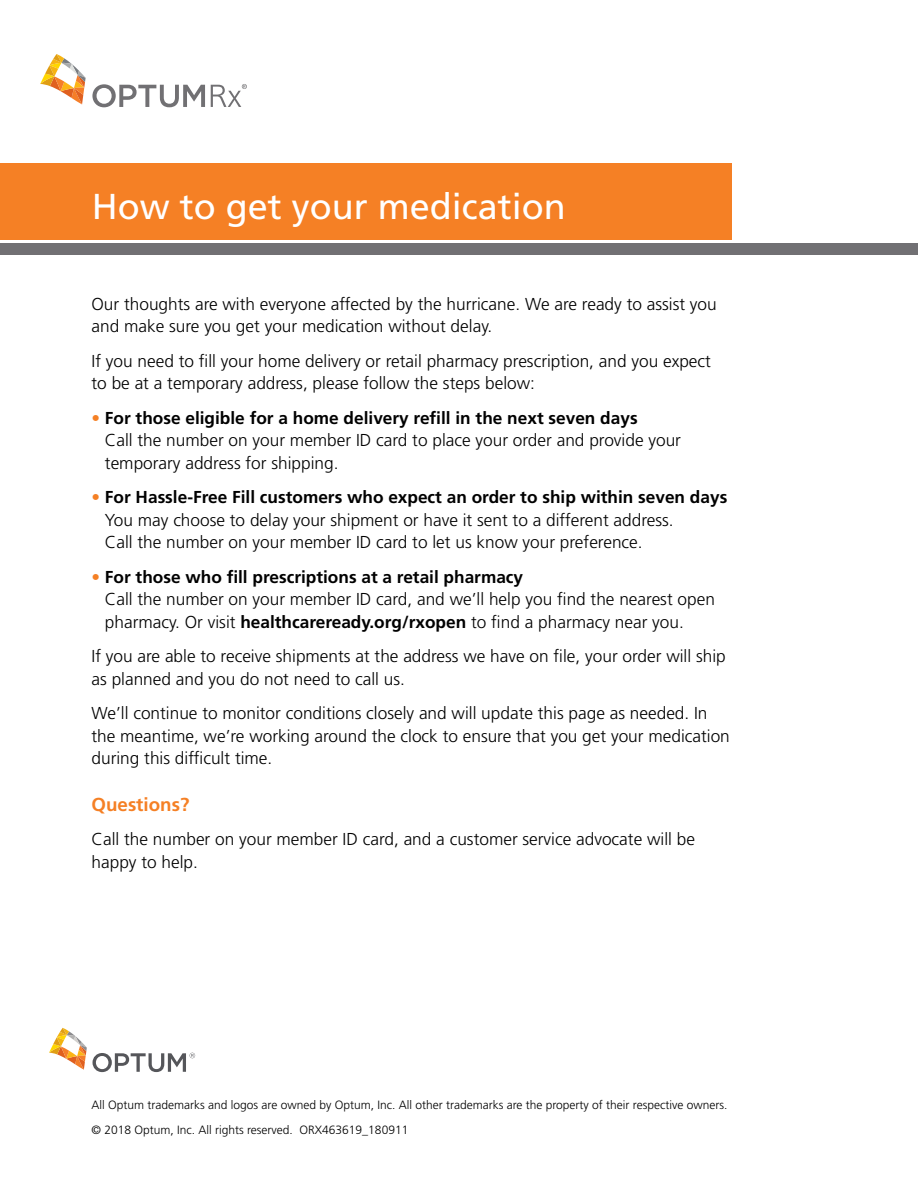
<style>
.page{position:relative;width:918px;height:1188px;background:#fff}
.page>*{position:absolute;margin:0;border:0;box-sizing:border-box;transform-origin:0 0}
.B2C_Headline__24_28{font:36px "Frutiger LT Std";color:#fff}
.B2C_1st_Level_Headin{font:700 18.75px "Frutiger LT Std";color:#f58025}
.B2C_Body_Copy__11_5{font:300 17.25px/22.5px "Frutiger LT Std";color:#000}
.B2C_Non-CMS_Sign-off{font:300 12px "Frutiger LT Std";color:#000}
.s1{color:#f58025}
.s2{font-weight:700}
</style>
<div class="page">
<div style="left:0;top:163px;width:732px;height:77px;background:#f58025"></div>
<div style="left:0;top:243px;width:918px;height:12px;background:#717073"></div>
<svg style="left:40px;top:54px;width:46px;height:50px"></svg>
<svg style="left:92px;top:84px;width:113px;height:23px"></svg>
<svg style="left:211px;top:84px;width:36px;height:23px"></svg>
<svg style="left:49px;top:1028px;width:38px;height:42px"></svg>
<svg style="left:93px;top:1053px;width:102px;height:19px"></svg>
<p class="B2C_Headline__24_28" style="left:92px;top:185px;width:476px">How to get your medication</p>
<p class="B2C_Body_Copy__11_5" style="left:92px;top:293px;width:627px">Our thoughts are with everyone affected by the hurricane. We are ready to assist you and make sure you get your medication without delay.</p>
<p class="B2C_Body_Copy__11_5" style="left:92px;top:350px;width:621px">If you need to fill your home delivery or retail pharmacy prescription, and you expect to be at a temporary address, please follow the steps below:</p>
<p class="B2C_Body_Copy__11_5" style="left:105px;top:407px;width:578px;text-indent:-13px"><span class="s1">•</span> <span class="s2">For those eligible for a home delivery refill in the next seven days<br></span>Call the number on your member ID card to place your order and provide your temporary address for shipping.</p>
<p class="B2C_Body_Copy__11_5" style="left:105px;top:486px;width:624px;text-indent:-13px"><span class="s1">•</span> <span class="s2">For Hassle-Free Fill customers who expect an order to ship within seven days<br></span>You may choose to delay your shipment or have it sent to a different address.<br>Call the number on your member ID card to let us know your preference.</p>
<p class="B2C_Body_Copy__11_5" style="left:105px;top:566px;width:611px;text-indent:-13px"><span class="s1">•</span> <span class="s2">For those who fill prescriptions at a retail pharmacy<br></span>Call the number on your member ID card, and we’ll help you find the nearest open pharmacy. Or visit <span class="s2">healthcareready.org/rxopen</span> to find a pharmacy near you.</p>
<p class="B2C_Body_Copy__11_5" style="left:92px;top:645px;width:636px">If you are able to receive shipments at the address we have on file, your order will ship as planned and you do not need to call us.</p>
<p class="B2C_Body_Copy__11_5" style="left:92px;top:702px;width:640px">We’ll continue to monitor conditions closely and will update this page as needed. In the meantime, we’re working around the clock to ensure that you get your medication during this difficult time.</p>
<p class="B2C_1st_Level_Headin" style="left:92px;top:793px;width:99px">Questions?</p>
<p class="B2C_Body_Copy__11_5" style="left:92px;top:828px;width:605px">Call the number on your member ID card, and a customer service advocate will be happy to help.</p>
<p class="B2C_Non-CMS_Sign-off" style="left:92px;top:1098px;width:637px">All Optum trademarks and logos are owned by Optum, Inc. All other trademarks are the property of their respective owners.</p>
<p class="B2C_Non-CMS_Sign-off" style="left:92px;top:1123px;width:318px">© 2018 Optum, Inc. All rights reserved. ORX463619_180911</p>
</div>
